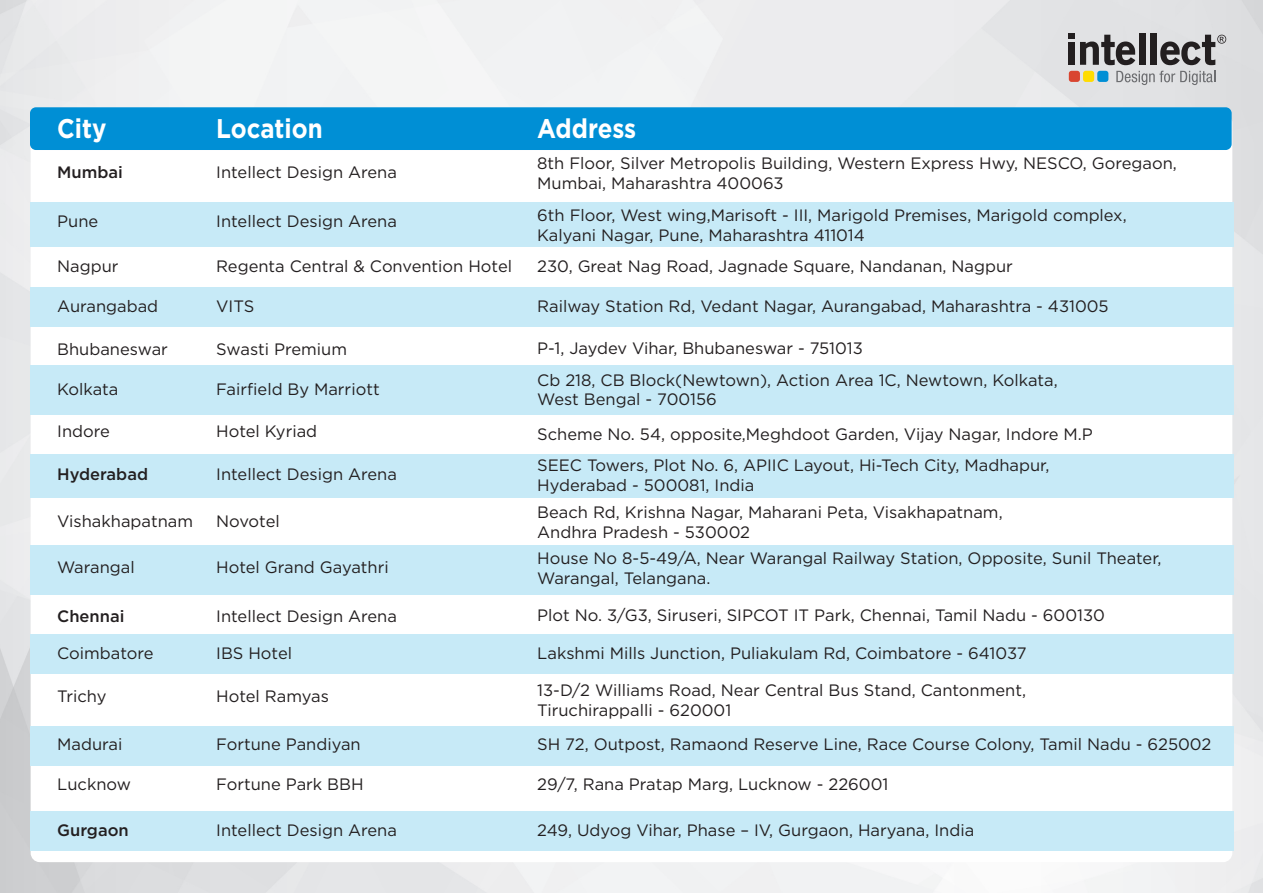
<style>
.page{position:relative;width:1263px;height:893px;background:#fff}
.page>*{position:absolute;margin:0;border:0;box-sizing:border-box;transform-origin:0 0}
.t1{font:700 27px "Gotham";color:#fff;scale:.89 1}
.t2{font:16.5px/19.8px "Gotham";color:#231f20}
.t3{font:500 16.5px "Gotham";color:#231f20}
</style>
<div class="page">
<img style="left:0;top:0;width:1263px;height:893px">
<svg style="left:1069px;top:33px;width:66px;height:32px;background:#848384"></svg>
<div style="left:1139px;top:33px;width:6px;height:32px;background:#231f20"></div>
<div style="left:1151px;top:33px;width:6px;height:32px;background:#231f20"></div>
<div style="left:1069px;top:71px;width:11px;height:11px;background:#d94530;border-radius:3px"></div>
<div style="left:1083px;top:71px;width:11px;height:11px;background:#ffdc01;border-radius:3px"></div>
<div style="left:1097px;top:71px;width:11px;height:11px;background:#008fd5;border-radius:3px"></div>
<svg style="left:1116px;top:71px;width:99px;height:14px"></svg>
<svg style="left:1160px;top:35px;width:66px;height:30px;background:#919091"></svg>
<div style="left:31px;top:114px;width:1201px;height:748px;background:#fff;border-radius:9px"></div>
<div style="left:30px;top:107px;width:1201px;height:43px;background:#008fd5;border-radius:6px"></div>
<div style="left:30px;top:202px;width:1203px;height:45px;background:#c7eaf7"></div>
<div style="left:30px;top:288px;width:1203px;height:39px;background:#c7eaf7"></div>
<div style="left:30px;top:366px;width:1203px;height:49px;background:#c7eaf7"></div>
<div style="left:30px;top:454px;width:1203px;height:43px;background:#c7eaf7"></div>
<div style="left:30px;top:546px;width:1203px;height:49px;background:#c7eaf7"></div>
<div style="left:30px;top:635px;width:1203px;height:39px;background:#c7eaf7"></div>
<div style="left:30px;top:726px;width:1203px;height:39px;background:#c7eaf7"></div>
<div style="left:30px;top:811px;width:1203px;height:39px;background:#c7eaf7"></div>
<h1 class="t1" style="left:57px;top:110px;width:57px">City</h1>
<h1 class="t1" style="left:216px;top:110px;width:121px">Location</h1>
<h1 class="t1" style="left:537px;top:110px;width:113px">Address</h1>
<p class="t3" style="left:57px;top:162px;width:67px">Mumbai</p>
<p class="t2" style="left:216px;top:162px;width:182px">Intellect Design Arena</p>
<p class="t2" style="left:537px;top:153px;width:641px">8th Floor, Silver Metropolis Building, Western Express Hwy, NESCO, Goregaon,<br>Mumbai, Maharashtra 400063</p>
<p class="t2" style="left:57px;top:211px;width:43px">Pune</p>
<p class="t2" style="left:216px;top:211px;width:182px">Intellect Design Arena</p>
<p class="t2" style="left:537px;top:205px;width:591px">6th Floor, West wing,Marisoft - III, Marigold Premises, Marigold complex,<br>Kalyani Nagar, Pune, Maharashtra 411014</p>
<p class="t2" style="left:57px;top:255px;width:63px">Nagpur</p>
<p class="t2" style="left:216px;top:255px;width:297px">Regenta Central &amp; Convention Hotel</p>
<p class="t2" style="left:537px;top:255px;width:477px">230, Great Nag Road, Jagnade Square, Nandanan, Nagpur</p>
<p class="t2" style="left:57px;top:296px;width:102px">Aurangabad</p>
<p class="t2" style="left:216px;top:296px;width:40px">VITS</p>
<p class="t2" style="left:537px;top:296px;width:573px">Railway Station Rd, Vedant Nagar, Aurangabad, Maharashtra - 431005</p>
<p class="t2" style="left:57px;top:339px;width:112px">Bhubaneswar</p>
<p class="t2" style="left:57px;top:379px;width:63px">Kolkata</p>
<p class="t2" style="left:57px;top:421px;width:54px">Indore</p>
<p class="t3" style="left:57px;top:463px;width:92px">Hyderabad</p>
<p class="t2" style="left:57px;top:511px;width:137px">Vishakhapatnam</p>
<p class="t2" style="left:57px;top:557px;width:79px">Warangal</p>
<p class="t3" style="left:57px;top:605px;width:69px">Chennai</p>
<p class="t2" style="left:57px;top:643px;width:98px">Coimbatore</p>
<p class="t2" style="left:57px;top:686px;width:51px">Trichy</p>
<p class="t2" style="left:57px;top:733px;width:67px">Madurai</p>
<p class="t2" style="left:57px;top:774px;width:75px">Lucknow</p>
<p class="t3" style="left:57px;top:819px;width:73px">Gurgaon</p>
<p class="t2" style="left:216px;top:339px;width:132px">Swasti Premium</p>
<p class="t2" style="left:216px;top:379px;width:165px">Fairfield By Marriott</p>
<p class="t2" style="left:216px;top:421px;width:102px">Hotel Kyriad</p>
<p class="t2" style="left:216px;top:464px;width:182px">Intellect Design Arena</p>
<p class="t2" style="left:216px;top:511px;width:65px">Novotel</p>
<p class="t2" style="left:216px;top:557px;width:174px">Hotel Grand Gayathri</p>
<p class="t2" style="left:216px;top:605px;width:182px">Intellect Design Arena</p>
<p class="t2" style="left:216px;top:643px;width:77px">IBS Hotel</p>
<p class="t2" style="left:216px;top:686px;width:114px">Hotel Ramyas</p>
<p class="t2" style="left:216px;top:733px;width:146px">Fortune Pandiyan</p>
<p class="t2" style="left:216px;top:774px;width:149px">Fortune Park BBH</p>
<p class="t2" style="left:216px;top:819px;width:182px">Intellect Design Arena</p>
<p class="t2" style="left:537px;top:332px;width:522px;line-height:31.3px">P-1, Jaydev Vihar, Bhubaneswar - 751013<br>Cb 218, CB Block(Newtown), Action Area 1C, Newtown, Kolkata,</p>
<p class="t2" style="left:537px;top:382px;width:557px;line-height:34.8px">West Bengal - 700156<br>Scheme No. 54, opposite,Meghdoot Garden, Vijay Nagar, Indore M.P</p>
<p class="t2" style="left:537px;top:455px;width:514px">SEEC Towers, Plot No. 6, APIIC Layout, Hi-Tech City, Madhapur,<br>Hyderabad - 500081, India</p>
<p class="t2" style="left:537px;top:502px;width:467px">Beach Rd, Krishna Nagar, Maharani Peta, Visakhapatnam,<br>Andhra Pradesh - 530002</p>
<p class="t2" style="left:537px;top:548px;width:626px">House No 8-5-49/A, Near Warangal Railway Station, Opposite, Sunil Theater,<br>Warangal, Telangana.</p>
<p class="t2" style="left:537px;top:605px;width:569px">Plot No. 3/G3, Siruseri, SIPCOT IT Park, Chennai, Tamil Nadu - 600130</p>
<p class="t2" style="left:537px;top:643px;width:491px">Lakshmi Mills Junction, Puliakulam Rd, Coimbatore - 641037</p>
<p class="t2" style="left:537px;top:680px;width:490px">13-D/2 Williams Road, Near Central Bus Stand, Cantonment,<br>Tiruchirappalli - 620001</p>
<p class="t2" style="left:537px;top:733px;width:676px">SH 72, Outpost, Ramaond Reserve Line, Race Course Colony, Tamil Nadu - 625002</p>
<p class="t2" style="left:537px;top:774px;width:353px">29/7, Rana Pratap Marg, Lucknow - 226001</p>
<p class="t2" style="left:537px;top:819px;width:438px">249, Udyog Vihar, Phase – IV, Gurgaon, Haryana, India</p>
</div>
